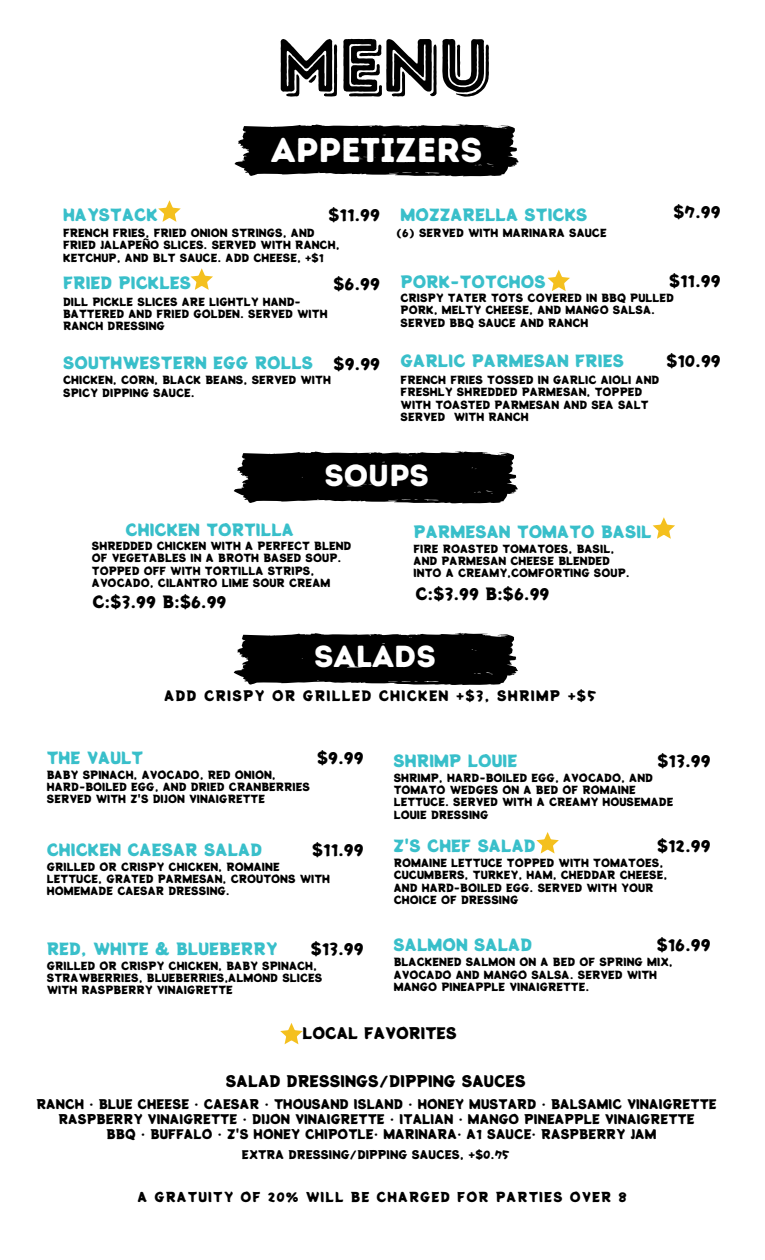
<style>
.page{position:relative;width:765px;height:1260px;background:#fff}
.page>*{position:absolute;margin:0;border:0;box-sizing:border-box;transform-origin:0 0}
.t1{font:75px "Intro Rust Base Line Shade";color:#000}
.t2{font:34.38px "Intro Rust Base";color:#fff}
.t3{font:30.5px "Intro Rust Base";color:#fff}
.t4{font:15.88px "Potta One";color:#39bfca}
.t5{font:15.88px "Potta One";color:#000}
.t6{font:15px "Potta One";color:#000}
.t7{font:13.5px "Potta One";letter-spacing:.08em;color:#000}
.t8{font:12.88px "Potta One";letter-spacing:.08em;color:#000}
.t9{font:12.5px "Potta One";color:#000}
.t10{font:11.25px "Potta One";color:#000}
.t11{font:10.62px/12.4px "Potta One";color:#000}
</style>
<div class="page">
<svg style="left:234px;top:451px;width:284px;height:53px;background:#202020"></svg>
<svg style="left:235px;top:124px;width:284px;height:53px;background:#202020"></svg>
<svg style="left:234px;top:633px;width:284px;height:52px;background:#1c1c1c"></svg>
<svg style="left:158px;top:200px;width:23px;height:22px"></svg>
<svg style="left:191px;top:268px;width:22px;height:22px"></svg>
<svg style="left:653px;top:517px;width:22px;height:22px"></svg>
<svg style="left:536px;top:832px;width:23px;height:22px"></svg>
<svg style="left:280px;top:1023px;width:23px;height:21px"></svg>
<svg style="left:548px;top:270px;width:22px;height:21px"></svg>
<p class="t1" style="left:275px;top:20px;width:215px">MENU</p>
<h1 class="t2" style="left:271px;top:129px;width:213px">APPETIZERS</h1>
<h4 class="t5" style="left:329px;top:202px;width:53px">$11.99</h4>
<h4 class="t5" style="left:673px;top:200px;width:49px">$7.99</h4>
<p class="t4" style="left:63px;top:202px;width:96px">HAYSTACK</p>
<p class="t11" style="left:63px;top:226px;width:278px">FRENCH FRIES, FRIED ONION STRINGS, AND<br>FRIED JALAPEÑO SLICES. SERVED WITH RANCH,<br>KETCHUP, AND BLT SAUCE. ADD CHEESE, +$1</p>
<h4 class="t4" style="left:401px;top:202px;width:188px">MOZZARELLA STICKS</h4>
<h4 class="t11" style="left:396px;top:226px;width:212px">(6) SERVED WITH MARINARA SAUCE</h4>
<h4 class="t5" style="left:669px;top:268px;width:53px">$11.99</h4>
<h4 class="t5" style="left:334px;top:271px;width:48px">$6.99</h4>
<p class="t4" style="left:401px;top:269px;width:147px">PORK-TOTCHOS</p>
<h4 class="t11" style="left:401px;top:291px;width:275px">CRISPY TATER TOTS COVERED IN BBQ PULLED<br>PORK, MELTY CHEESE, AND MANGO SALSA.<br>SERVED BBQ SAUCE AND RANCH</h4>
<p class="t4" style="left:63px;top:270px;width:130px">FRIED PICKLES</p>
<h4 class="t11" style="left:63px;top:295px;width:266px">DILL PICKLE SLICES ARE LIGHTLY HAND-<br>BATTERED AND FRIED GOLDEN. SERVED WITH<br>RANCH DRESSING</h4>
<p class="t5" style="left:666px;top:349px;width:56px">$10.99</p>
<p class="t5" style="left:334px;top:352px;width:48px">$9.99</p>
<h4 class="t4" style="left:401px;top:349px;width:225px">GARLIC PARMESAN FRIES</h4>
<h4 class="t11" style="left:401px;top:373px;width:260px">FRENCH FRIES TOSSED IN GARLIC AIOLI AND<br>FRESHLY SHREDDED PARMESAN, TOPPED<br>WITH TOASTED PARMESAN AND SEA SALT<br>SERVED WITH RANCH</h4>
<h4 class="t4" style="left:63px;top:351px;width:251px">SOUTHWESTERN EGG ROLLS</h4>
<h4 class="t11" style="left:63px;top:373px;width:269px">CHICKEN, CORN, BLACK BEANS, SERVED WITH<br>SPICY DIPPING SAUCE.</h4>
<h2 class="t3" style="left:324px;top:457px;width:106px">SOUPS</h2>
<p class="t4" style="left:126px;top:517px;width:170px">CHICKEN TORTILLA</p>
<h4 class="t11" style="left:92px;top:539px;width:261px">SHREDDED CHICKEN WITH A PERFECT BLEND OF VEGETABLES IN A BROTH BASED SOUP.<br>TOPPED OFF WITH TORTILLA STRIPS, AVOCADO, CILANTRO LIME SOUR CREAM</h4>
<p class="t5" style="left:92px;top:590px;width:136px">C:$3.99 B:$6.99</p>
<h4 class="t4" style="left:414px;top:519px;width:240px">PARMESAN TOMATO BASIL</h4>
<h4 class="t11" style="left:414px;top:542px;width:218px">FIRE ROASTED TOMATOES, BASIL,<br>AND PARMESAN CHEESE BLENDED<br>INTO A CREAMY,COMFORTING SOUP.</h4>
<h4 class="t5" style="left:415px;top:582px;width:136px">C:$3.99 B:$6.99</h4>
<p class="t3" style="left:314px;top:638px;width:123px">SALADS</p>
<h4 class="t7" style="left:164px;top:686px;width:434px">ADD CRISPY OR GRILLED CHICKEN +$3, SHRIMP +$5</h4>
<p class="t4" style="left:47px;top:745px;width:98px">THE VAULT</p>
<p class="t11" style="left:47px;top:768px;width:231px">BABY SPINACH, AVOCADO, RED ONION,</p>
<h4 class="t11" style="left:47px;top:780px;width:265px">HARD-BOILED EGG, AND DRIED CRANBERRIES</h4>
<h4 class="t11" style="left:47px;top:793px;width:220px">SERVED WITH Z'S DIJON VINAIGRETTE</h4>
<p class="t5" style="left:317px;top:745px;width:48px">$9.99</p>
<p class="t5" style="left:312px;top:837px;width:53px">$11.99</p>
<h4 class="t4" style="left:47px;top:837px;width:217px">CHICKEN CAESAR SALAD</h4>
<h4 class="t11" style="left:47px;top:860px;width:285px">GRILLED OR CRISPY CHICKEN, ROMAINE<br>LETTUCE, GRATED PARMESAN, CROUTONS WITH<br>HOMEMADE CAESAR DRESSING.</h4>
<h4 class="t5" style="left:658px;top:748px;width:55px">$13.99</h4>
<p class="t4" style="left:394px;top:748px;width:125px">SHRIMP LOUIE</p>
<h3 class="t11" style="left:394px;top:771px;width:281px">SHRIMP, HARD-BOILED EGG, AVOCADO, AND<br>TOMATO WEDGES ON A BED OF ROMAINE<br>LETTUCE. SERVED WITH A CREAMY HOUSEMADE<br>LOUIE DRESSING</h3>
<p class="t5" style="left:657px;top:834px;width:55px">$12.99</p>
<p class="t4" style="left:394px;top:834px;width:143px">Z'S CHEF SALAD</p>
<h4 class="t11" style="left:394px;top:856px;width:275px">ROMAINE LETTUCE TOPPED WITH TOMATOES, CUCUMBERS, TURKEY, HAM, CHEDDAR CHEESE, AND HARD-BOILED EGG. SERVED WITH YOUR CHOICE OF DRESSING</h4>
<p class="t5" style="left:657px;top:933px;width:55px">$16.99</p>
<h4 class="t5" style="left:311px;top:936px;width:55px">$13.99</h4>
<p class="t4" style="left:394px;top:933px;width:140px">SALMON SALAD</p>
<p class="t11" style="left:394px;top:956px;width:281px">BLACKENED SALMON ON A BED OF SPRING MIX,<br>AVOCADO AND MANGO SALSA. SERVED WITH<br>MANGO PINEAPPLE VINAIGRETTE.</p>
<h5 class="t4" style="left:47px;top:936px;width:232px">RED, WHITE &amp; BLUEBERRY</h5>
<h4 class="t11" style="left:47px;top:959px;width:277px">GRILLED OR CRISPY CHICKEN, BABY SPINACH,<br>STRAWBERRIES, BLUEBERRIES,ALMOND SLICES<br>WITH RASPBERRY VINAIGRETTE</h4>
<p class="t6" style="left:303px;top:1022px;width:156px">LOCAL FAVORITES</p>
<h4 class="t6" style="left:226px;top:1070px;width:302px">SALAD DRESSINGS/DIPPING SAUCES</h4>
<p class="t9" style="left:36px;top:1095px;width:682px">RANCH · BLUE CHEESE · CAESAR · THOUSAND ISLAND · HONEY MUSTARD · BALSAMIC VINAIGRETTE</p>
<p class="t9" style="left:58px;top:1110px;width:638px">RASPBERRY VINAIGRETTE · DIJON VINAIGRETTE · ITALIAN · MANGO PINEAPPLE VINAIGRETTE</p>
<p class="t9" style="left:107px;top:1125px;width:552px">BBQ · BUFFALO · Z'S HONEY CHIPOTLE· MARINARA· A1 SAUCE· RASPBERRY JAM</p>
<h3 class="t10" style="left:242px;top:1146px;width:269px">EXTRA DRESSING/DIPPING SAUCES, +$0.75</h3>
<p class="t8" style="left:137px;top:1187px;width:491px">A GRATUITY OF 20% WILL BE CHARGED FOR PARTIES OVER 8</p>
</div>
